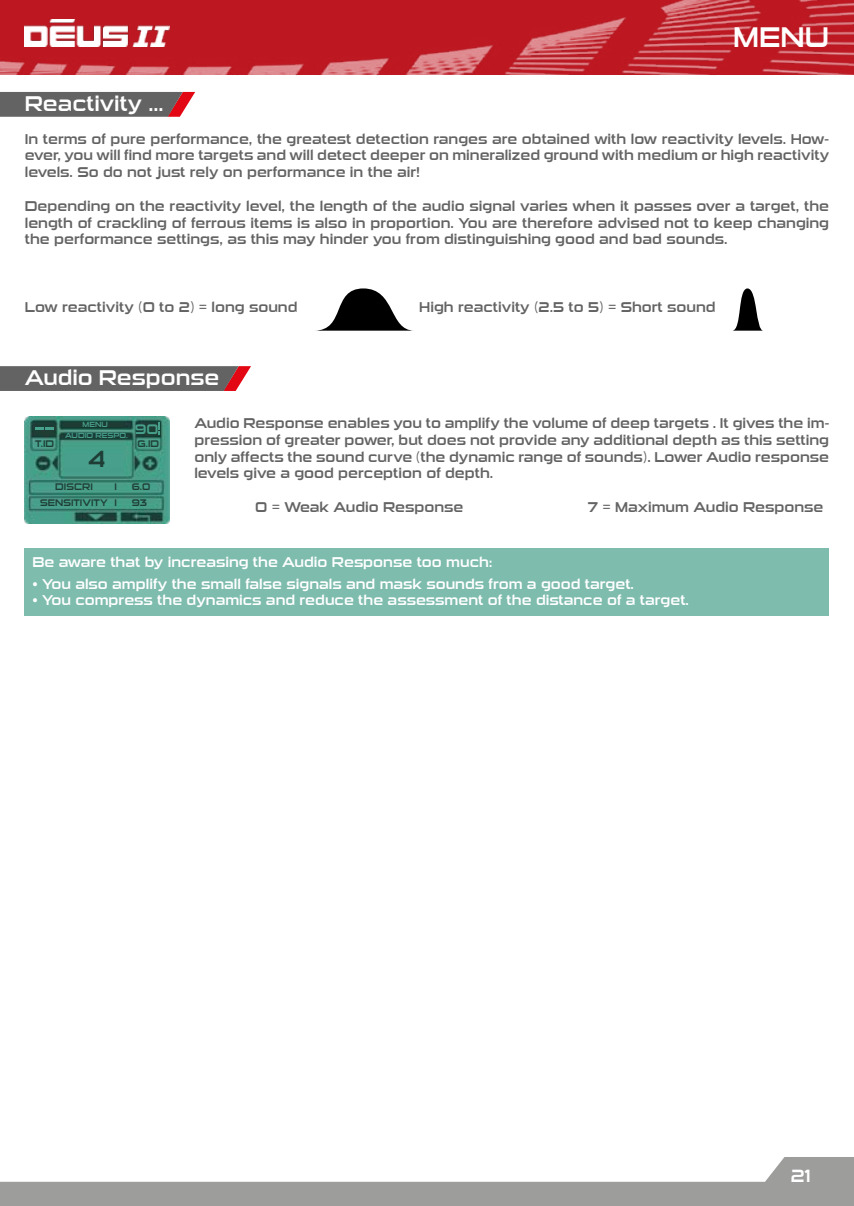
<style>
.page{position:relative;width:854px;height:1206px;background:#fff}
.page>*{position:absolute;margin:0;border:0;box-sizing:border-box;transform-origin:0 0}
.t1{font:28px "Sui Generis Rg";color:#fff}
.t2{font:23.1px "Sui Generis Rg";color:#1e3d35}
.t3{font:21px "Sui Generis Rg";color:#fff}
.t4{font:17.5px "Sui Generis Rg";color:#fff}
.t5{font:14px/16.8px "Sui Generis Rg";color:#646363;text-align:justify}
.t6{font:14px "Sui Generis Rg";color:#fff}
.t7{font:13.65px "Sui Generis Rg";color:#47a08b}
.t8{font:9.45px/16.3px "Sui Generis Rg";color:#1e3d35}
.t9{font:7.35px "Sui Generis Rg";color:#47a08b}
</style>
<div class="page">
<svg style="left:0;top:1157px;width:853px;height:48px;fill:#9d9d9c"></svg>
<img style="left:0;top:0;width:853px;height:75px">
<img style="left:25px;top:19px;width:144px;height:28px">
<img style="left:25px;top:416px;width:145px;height:108px">
<svg style="left:35px;top:427px;width:19px;height:2px"></svg>
<div style="left:25px;top:548px;width:803px;height:68px;background:#7ebcae"></div>
<svg style="left:0;top:92px;width:195px;height:25px;background:#736465"></svg>
<svg style="left:0;top:366px;width:251px;height:25px;background:#6f6465"></svg>
<svg style="left:159px;top:422px;width:1px;height:13px"></svg>
<svg style="left:320px;top:288px;width:89px;height:42px"></svg>
<svg style="left:734px;top:288px;width:28px;height:42px"></svg>
<h3 class="t3" style="left:25px;top:91px;width:140px">Reactivity ...</h3>
<h1 class="t1" style="left:733px;top:21px;width:97px">MENU</h1>
<p class="t5" style="left:25px;top:130px;width:805px">In terms of pure performance, the greatest detection ranges are obtained with low reactivity levels. How&shy;ever, you will find more targets and will detect deeper on mineralized ground with medium or high reactivity levels. So do not just rely on performance in the air!</p>
<p class="t5" style="left:25px;top:198px;width:805px">Depending on the reactivity level, the length of the audio signal varies when it passes over a target, the length of crackling of ferrous items is also in proportion. You are therefore advised not to keep changing the performance settings, as this may hinder you from distinguishing good and bad sounds.</p>
<p class="t5" style="left:25px;top:298px;width:274px">Low reactivity (0 to 2) = long sound</p>
<p class="t5" style="left:419px;top:298px;width:298px">High reactivity (2.5 to 5) = Short sound</p>
<h3 class="t3" style="left:25px;top:366px;width:196px">Audio Response</h3>
<p class="t9" style="left:83px;top:420px;width:27px">MENU</p>
<h2 class="t2" style="left:88px;top:445px;width:18px">4</h2>
<p class="t7" style="left:135px;top:421px;width:25px">90</p>
<p class="t9" style="left:65px;top:431px;width:64px">AUDIO RESPO.</p>
<p class="t8" style="left:35px;top:436px;width:21px">T.ID</p>
<p class="t8" style="left:137px;top:436px;width:23px">G.ID</p>
<p class="t8" style="left:40px;top:478px;width:78px;text-indent:15px">DISCRI<br>SENSITIVITY I</p>
<p class="t8" style="left:115px;top:478px;width:4px">I</p>
<p class="t8" style="left:132px;top:478px;width:20px">6.0</p>
<p class="t8" style="left:132px;top:494px;width:17px">93</p>
<p class="t5" style="left:194px;top:415px;width:636px">Audio Response enables you to amplify the volume of deep targets . It gives the im&shy;pression of greater power, but does not provide any additional depth as this setting only affects the sound curve (the dynamic range of sounds). Lower Audio response levels give a good perception of depth.</p>
<p class="t5" style="left:255px;top:499px;width:210px">0 = Weak Audio Response</p>
<p class="t5" style="left:587px;top:499px;width:237px">7 = Maximum Audio Response</p>
<p class="t6" style="left:32px;top:553px;width:461px">Be aware that by increasing the Audio Response too much:</p>
<p class="t6" style="left:32px;top:575px;width:603px">• You also amplify the small false signals and mask sounds from a good target.</p>
<p class="t6" style="left:32px;top:592px;width:657px">• You compress the dynamics and reduce the assessment of the distance of a target.</p>
<p class="t4" style="left:790px;top:1166px;width:21px">21</p>
</div>
